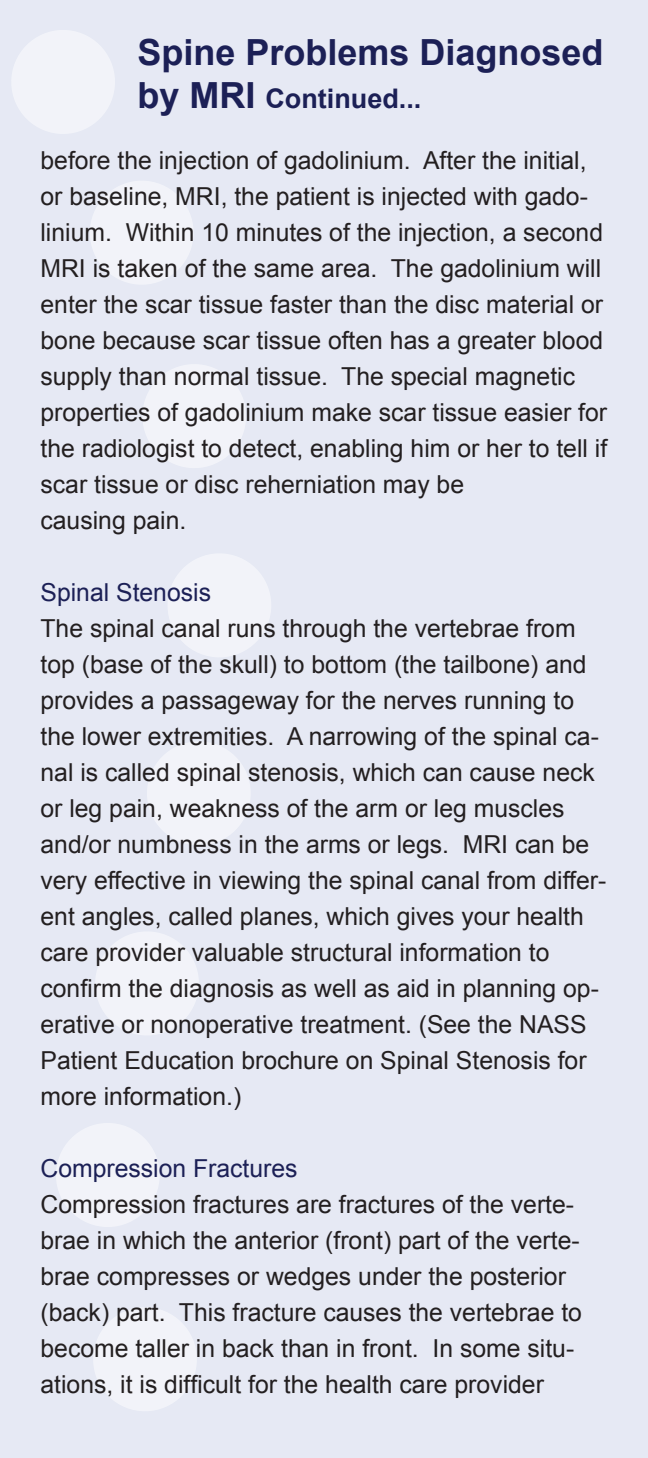
<style>
.page{position:relative;width:648px;height:1458px;background:#e6e9f4}
.page>*{position:absolute;margin:0;border:0;box-sizing:border-box;transform-origin:0 0}
.t1{font:700 36px "Arial";color:#1c2056}
.t2{font:700 27px "Arial";color:#1c2056}
.Body_Text{font:24.75px/36px "Arial";color:#231f20}
.Subhead{font:24.75px "Arial";color:#1c2056}
.s1{font-size:36px}
</style>
<div class="page">
<svg style="left:89px;top:180px;width:106px;height:106px"></svg>
<svg style="left:141px;top:363px;width:106px;height:106px"></svg>
<svg style="left:166px;top:552px;width:106px;height:107px"></svg>
<svg style="left:146px;top:740px;width:106px;height:107px"></svg>
<svg style="left:94px;top:930px;width:106px;height:107px"></svg>
<svg style="left:55px;top:1122px;width:106px;height:106px"></svg>
<svg style="left:92px;top:1306px;width:106px;height:106px"></svg>
<svg style="left:10px;top:29px;width:106px;height:106px"></svg>
<p class="t1" style="left:137px;top:29px;width:468px">Spine Problems Diagnosed</p>
<p class="t2" style="left:137px;top:81px;width:286px"><span class="s1">by MRI</span> Continued...</p>
<p class="Body_Text" style="left:40px;top:142px;width:568px">before the injection of gadolinium. After the initial, or baseline, MRI, the patient is injected with gado&shy;linium. Within 10 minutes of the injection, a second MRI is taken of the same area. The gadolinium will enter the scar tissue faster than the disc material or bone because scar tissue often has a greater blood supply than normal tissue. The special magnetic properties of gadolinium make scar tissue easier for the radiologist to detect, enabling him or her to tell if scar tissue or disc reherniation may be</p>
<p class="Body_Text" style="left:40px;top:502px;width:147px">causing pain.</p>
<p class="Subhead" style="left:40px;top:576px;width:172px">Spinal Stenosis</p>
<p class="Body_Text" style="left:40px;top:610px;width:567px">The spinal canal runs through the vertebrae from top (base of the skull) to bottom (the tailbone) and provides a passageway for the nerves running to the lower extremities. A narrowing of the spinal ca&shy;nal is called spinal stenosis, which can cause neck or leg pain, weakness of the arm or leg muscles and/or numbness in the arms or legs. MRI can be very effective in viewing the spinal canal from differ&shy;ent angles, called planes, which gives your health care provider valuable structural information to confirm the diagnosis as well as aid in planning op&shy;erative or nonoperative treatment. (See the NASS Patient Education brochure on Spinal Stenosis for more information.)</p>
<p class="Subhead" style="left:40px;top:1152px;width:259px">Compression Fractures</p>
<p class="Body_Text" style="left:40px;top:1186px;width:543px">Compression fractures are fractures of the verte&shy;brae in which the anterior (front) part of the verte&shy;brae compresses or wedges under the posterior (back) part. This fracture causes the vertebrae to become taller in back than in front. In some situ&shy;ations, it is difficult for the health care provider</p>
</div>
